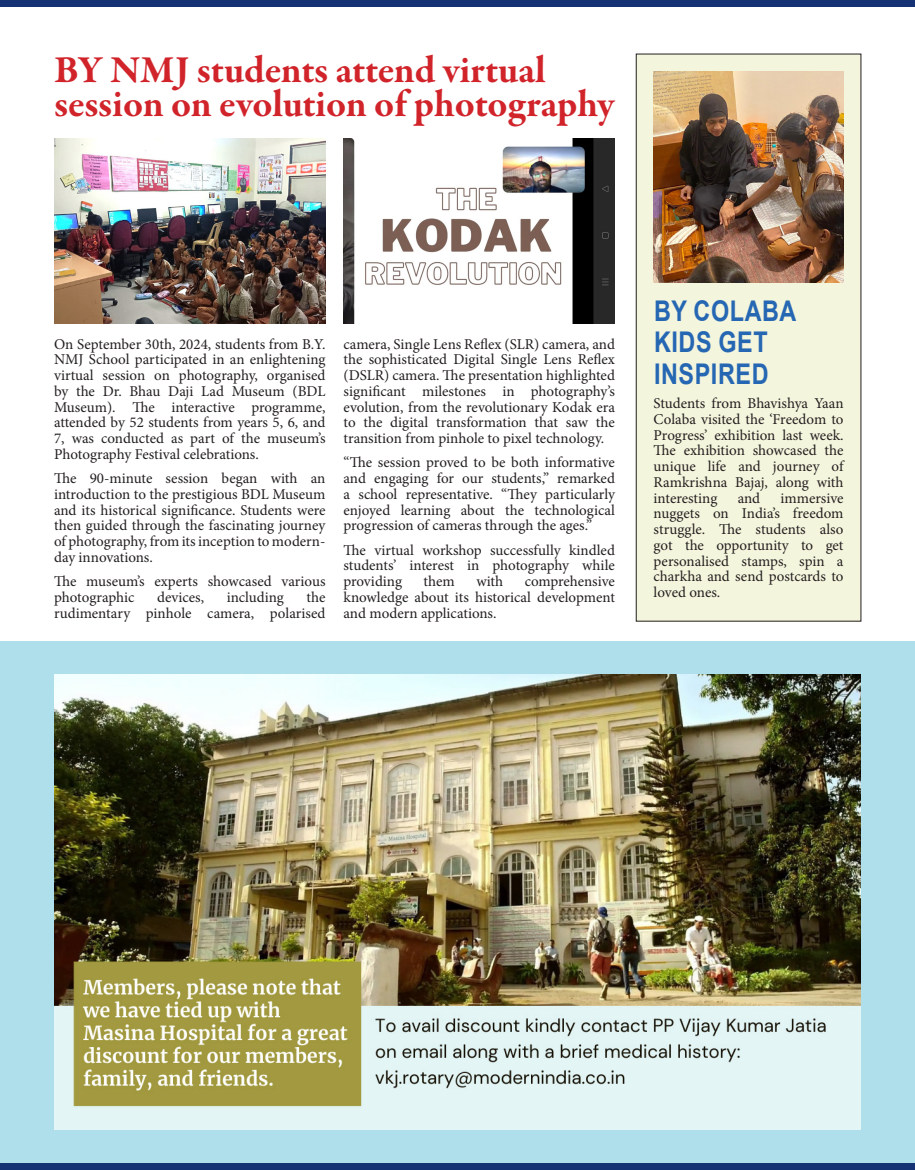
<style>
.page{position:relative;width:915px;height:1170px;background:#fff}
.page>*{position:absolute;margin:0;border:0;box-sizing:border-box;transform-origin:0 0}
.t1{font:700 39px/34.5px "Garamond Premr Pro";letter-spacing:-.005em;color:#d1232a}
.t2{font:700 28.5px/31.5px "Arial";letter-spacing:.025em;color:#2567b3;scale:.82 1}
.t3{font:15px/15.8px "Minion Pro";color:#231f20;text-align:justify}
</style>
<div class="page">
<div style="left:0;top:641px;width:914px;height:528px;background:#aedfea"></div>
<img style="left:54px;top:674px;width:806px;height:455px">
<div style="left:0;top:0;width:914px;height:7px;background:#153274"></div>
<div style="left:0;top:1163px;width:914px;height:6px;background:#153274"></div>
<div style="left:636px;top:54px;width:224px;height:567px;background:#f4f5dd"></div>
<div style="left:635px;top:54px;width:226px;height:567px;border:1px solid #231f20"></div>
<img style="left:54px;top:139px;width:271px;height:184px">
<img style="left:343px;top:139px;width:271px;height:184px">
<img style="left:653px;top:71px;width:190px;height:212px">
<p class="t1" style="left:54px;top:53px;width:561px">BY NMJ students attend virtual session on evolution of photography</p>
<p class="t3" style="left:54px;top:336px;width:273px">On September 30th, 2024, students from B.Y.<br>NMJ School participated in an enlightening virtual session on photography, organised by the Dr. Bhau Daji Lad Museum (BDL Museum). The interactive programme, attended by 52 students from years 5, 6, and 7, was conducted as part of the museum’s Photography Festival celebrations.</p>
<p class="t3" style="left:54px;top:470px;width:273px">The 90-minute session began with an introduction to the prestigious BDL Museum and its historical significance. Students were then guided through the fascinating journey of photography, from its inception to modern&shy;day innovations.</p>
<p class="t3" style="left:54px;top:573px;width:273px">The museum’s experts showcased various photographic</p>
<p class="t3" style="left:54px;top:589px;width:273px;text-align:right">the<br>rudimentary pinhole camera, polarised</p>
<p class="t3" style="left:157px;top:589px;width:49px">devices,</p>
<p class="t3" style="left:227px;top:589px;width:59px">including</p>
<p class="t3" style="left:343px;top:336px;width:273px">camera, Single Lens Reflex (SLR) camera, and the sophisticated Digital Single Lens Reflex (DSLR) camera. The presentation highlighted significant milestones in photography’s evolution, from the revolutionary Kodak era to the digital transformation that saw the transition from pinhole to pixel technology.</p>
<p class="t3" style="left:343px;top:454px;width:273px">“The session proved to be both informative and engaging for our students,” remarked a school representative. “They particularly enjoyed learning about the technological progression of cameras through the ages.”</p>
<p class="t3" style="left:343px;top:542px;width:273px">The virtual workshop successfully kindled students’ interest in photography while providing</p>
<p class="t3" style="left:343px;top:573px;width:273px;text-indent:181px">comprehensive knowledge about its historical development and modern applications.</p>
<p class="t3" style="left:423px;top:573px;width:33px">them</p>
<p class="t3" style="left:476px;top:573px;width:28px">with</p>
<p class="t2" style="left:653px;top:295px;width:175px">BY COLABA<br>KIDS GET<br>INSPIRED</p>
<p class="t3" style="left:653px;top:395px;width:191px">Students from Bhavishya Yaan Colaba visited the ‘Freedom to Progress’ exhibition last week.<br>The exhibition showcased the unique life and journey of Ramkrishna Bajaj, along with interesting</p>
<p class="t3" style="left:737px;top:490px;width:24px">and</p>
<p class="t3" style="left:653px;top:490px;width:191px;text-indent:127px">immersive nuggets on India’s freedom struggle. The students also got the opportunity to get personalised stamps, spin a charkha and send postcards to loved ones.</p>
</div>
